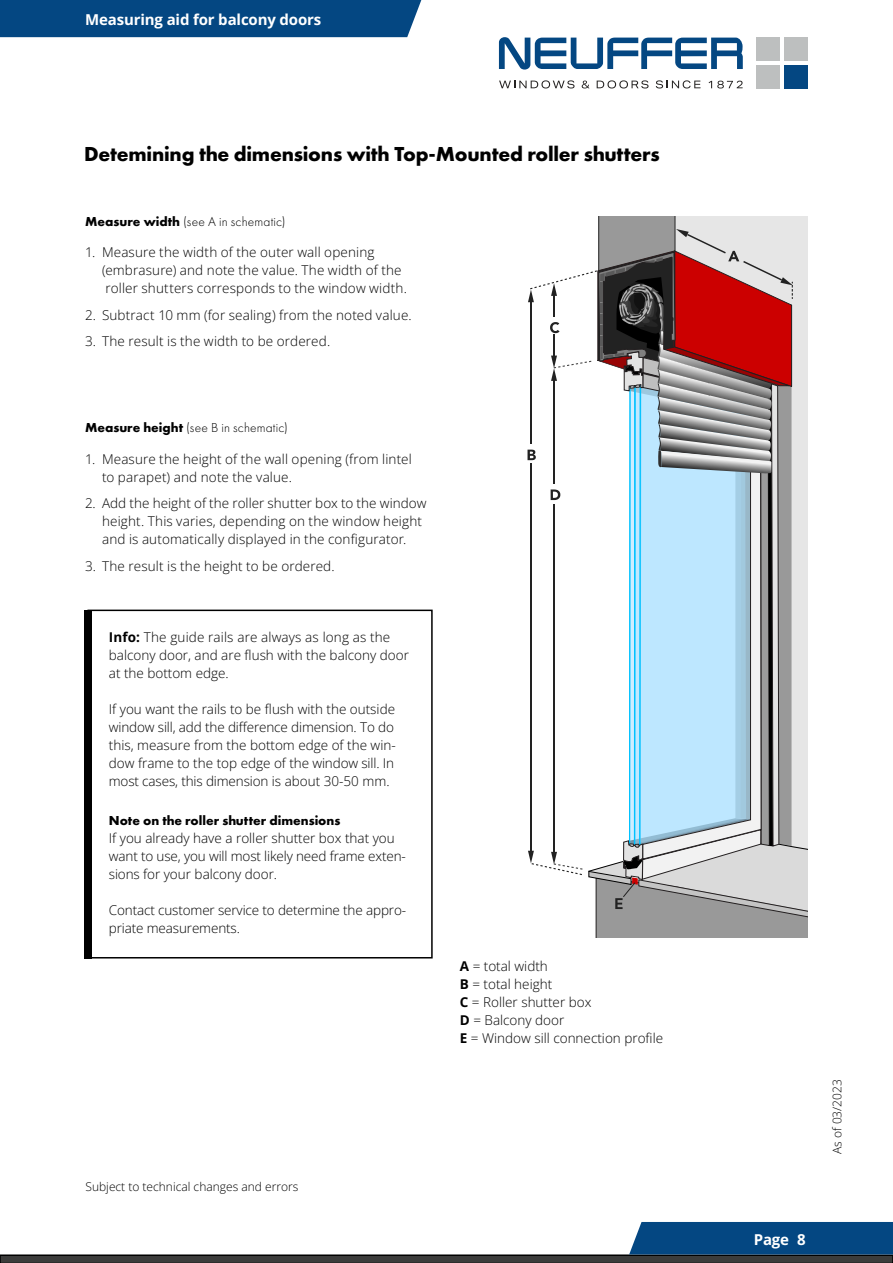
<style>
.page{position:relative;width:893px;height:1263px;background:#fff}
.page>*{position:absolute;margin:0;border:0;box-sizing:border-box;transform-origin:0 0}
.t1{font:700 21px "Futura PT";letter-spacing:-.01em;color:#000}
.t2{font:700 15px "Open Sans";letter-spacing:-.01em;color:#fff}
.t3{font:13.5px/18px "Open Sans";color:#000}
.t4{font:300 13.5px "Futura PT";letter-spacing:.015em;color:#000}
.t5{font:700 13.5px "Futura PT";color:#000}
.t6{font:12px "Open Sans";color:#000}
.s1{font-weight:700}
</style>
<div class="page">
<svg style="left:0;top:1222px;width:893px;height:41px"></svg>
<div style="left:0;top:0;width:421px;height:37px;background:#044782"></div>
<svg style="left:499px;top:37px;width:244px;height:33px"></svg>
<div style="left:756px;top:38px;width:24px;height:23px;background:#bdbfbf"></div>
<div style="left:784px;top:38px;width:24px;height:23px;background:#bdbfbf"></div>
<div style="left:756px;top:65px;width:24px;height:24px;background:#bdbfbf"></div>
<div style="left:784px;top:65px;width:24px;height:24px;background:#044782"></div>
<svg style="left:499px;top:80px;width:75px;height:8px"></svg>
<svg style="left:582px;top:81px;width:7px;height:7px"></svg>
<svg style="left:597px;top:80px;width:51px;height:8px"></svg>
<svg style="left:656px;top:80px;width:45px;height:8px"></svg>
<svg style="left:709px;top:81px;width:34px;height:7px"></svg>
<div style="left:87px;top:610px;width:346px;height:348px;border:2px solid #000"></div>
<div style="left:84px;top:609px;width:8px;height:349px;background:#000"></div>
<svg style="left:527px;top:217px;width:280px;height:721px"></svg>
<p class="t2" style="left:85px;top:10px;width:238px">Measuring aid for balcony doors</p>
<h1 class="t1" style="left:84px;top:140px;width:577px">Detemining the dimensions with Top-Mounted roller shutters</h1>
<p class="t4" style="left:85px;top:213px;width:202px"><span class="s1">Measure width</span> (see A in schematic)</p>
<p class="t3" style="left:102px;top:243px;width:306px;text-indent:-17px">1. Measure the width of the outer wall opening (embrasure) and note the value. The width of the roller shutters corresponds to the window width.</p>
<p class="t3" style="left:85px;top:306px;width:328px">2. Subtract 10 mm (for sealing) from the noted value.</p>
<p class="t3" style="left:85px;top:332px;width:247px">3. The result is the width to be ordered.</p>
<p class="t4" style="left:85px;top:419px;width:204px"><span class="s1">Measure height</span> (see B in schematic)</p>
<p class="t3" style="left:102px;top:449px;width:311px;text-indent:-17px">1. Measure the height of the wall opening (from lintel to parapet) and note the value.</p>
<p class="t3" style="left:102px;top:494px;width:326px;text-indent:-17px">2. Add the height of the roller shutter box to the window height. This varies, depending on the window height and is automatically displayed in the configurator.</p>
<p class="t3" style="left:85px;top:556px;width:251px">3. The result is the height to be ordered.</p>
<p class="t3" style="left:109px;top:628px;width:302px"><span class="s1">Info:</span> The guide rails are always as long as the balcony door, and are flush with the balcony door at the bottom edge.</p>
<p class="t3" style="left:109px;top:700px;width:288px">If you want the rails to be flush with the outside window sill, add the difference dimension. To do this, measure from the bottom edge of the win&shy;dow frame to the top edge of the window sill. In most cases, this dimension is about 30-50 mm.</p>
<p class="t5" style="left:109px;top:812px;width:233px">Note on the roller shutter dimensions</p>
<p class="t3" style="left:109px;top:829px;width:299px">If you already have a roller shutter box that you want to use, you will most likely need frame exten&shy;sions for your balcony door.</p>
<p class="t3" style="left:109px;top:901px;width:299px">Contact customer service to determine the appro&shy;priate measurements.</p>
<p class="t3" style="left:460px;top:957px;width:205px"><span class="s1">A</span> = total width<br><span class="s1">B</span> = total height<br><span class="s1">C</span> = Roller shutter box<br><span class="s1">D</span> = Balcony door<br><span class="s1">E</span> = Window sill connection profile</p>
<p class="t6" style="left:86px;top:1178px;width:214px">Subject to technical changes and errors</p>
<p class="t6" style="left:829px;top:1154px;width:76px;rotate:-90deg">As of 03/2023</p>
<p class="t2" style="left:754px;top:1229px;width:54px">Page 8</p>
</div>
